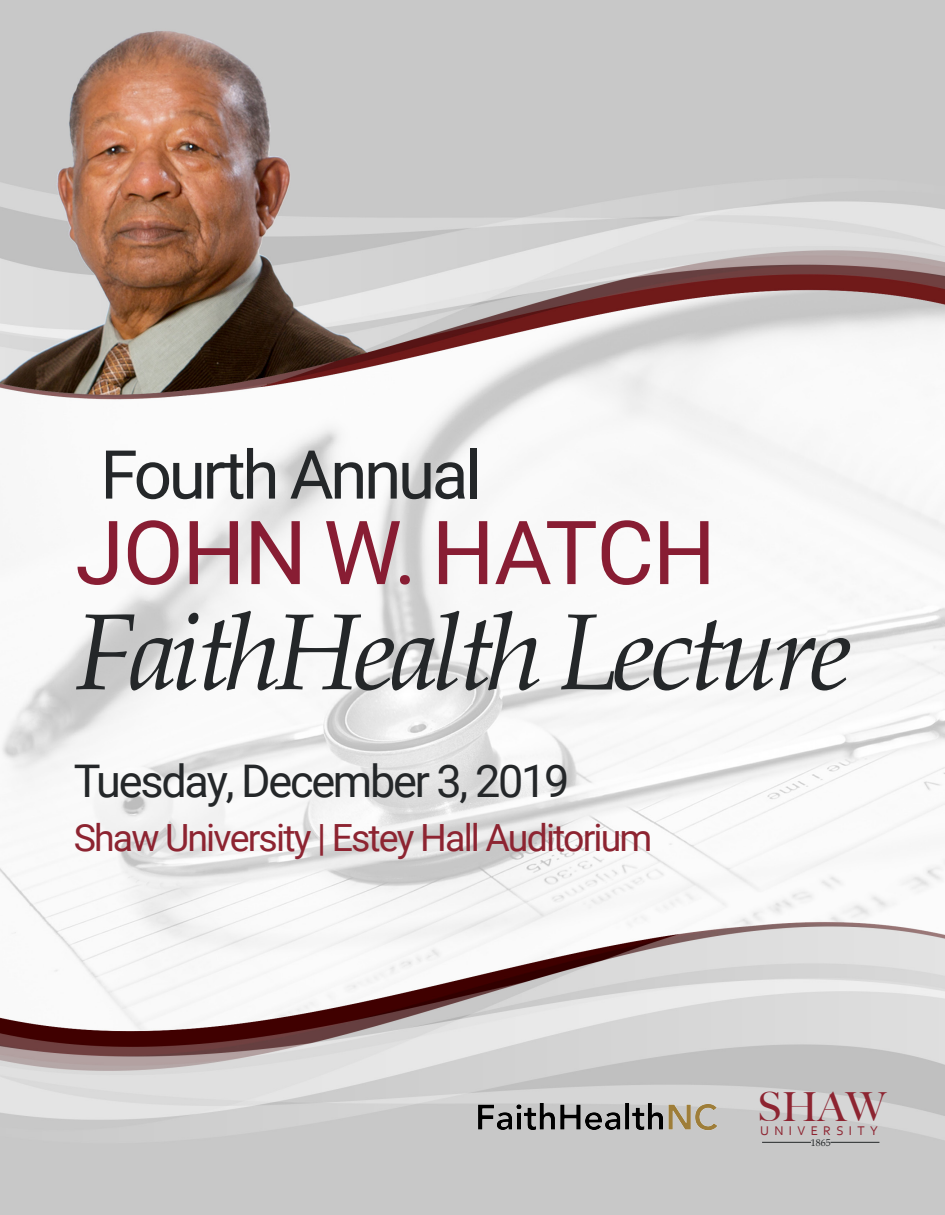
<style>
.page{position:relative;width:945px;height:1215px;background:#fff}
.page>*{position:absolute;margin:0;border:0;box-sizing:border-box;transform-origin:0 0}
.t1{font:italic 108px "Book Antiqua";letter-spacing:-.05em;color:#242729}
.t2{font:88.5px "Roboto";letter-spacing:-.015em;color:#881d33}
.t3{font:67.5px "Roboto";letter-spacing:-.05em;color:#242729}
.t4{font:45px "Roboto";letter-spacing:-.05em;color:#242729}
.t5{font:500 40.05px "Big Caslon";color:#8d2431}
.t6{font:37.5px "Roboto";letter-spacing:-.05em;color:#8d2431}
.t7{font:13.2px "Corbel";letter-spacing:.4em;color:#8d2431}
.t8{font:9.9px "Book Antiqua";color:#242729}
</style>
<div class="page">
<img style="left:0;top:0;width:945px;height:1215px">
<hr style="left:762px;top:1142px;width:49px;height:1px;background:#242729">
<hr style="left:831px;top:1142px;width:48px;height:1px;background:#242729">
<img style="left:472px;top:1081px;width:270px;height:66px">
<p class="t3" style="left:100px;top:427px;width:383px">Fourth Annual</p>
<p class="t2" style="left:75px;top:491px;width:642px">JOHN W. HATCH</p>
<p class="t1" style="left:74px;top:577px;width:779px">FaithHealth Lecture</p>
<p class="t4" style="left:74px;top:750px;width:497px">Tuesday, December 3, 2019</p>
<p class="t6" style="left:74px;top:811px;width:580px">Shaw University | Estey Hall Auditorium</p>
<p class="t5" style="left:758px;top:1083px;width:130px">SHAW</p>
<p class="t7" style="left:760px;top:1122px;width:119px">UNIVERSITY</p>
<p class="t8" style="left:811px;top:1136px;width:22px">1865</p>
</div>
